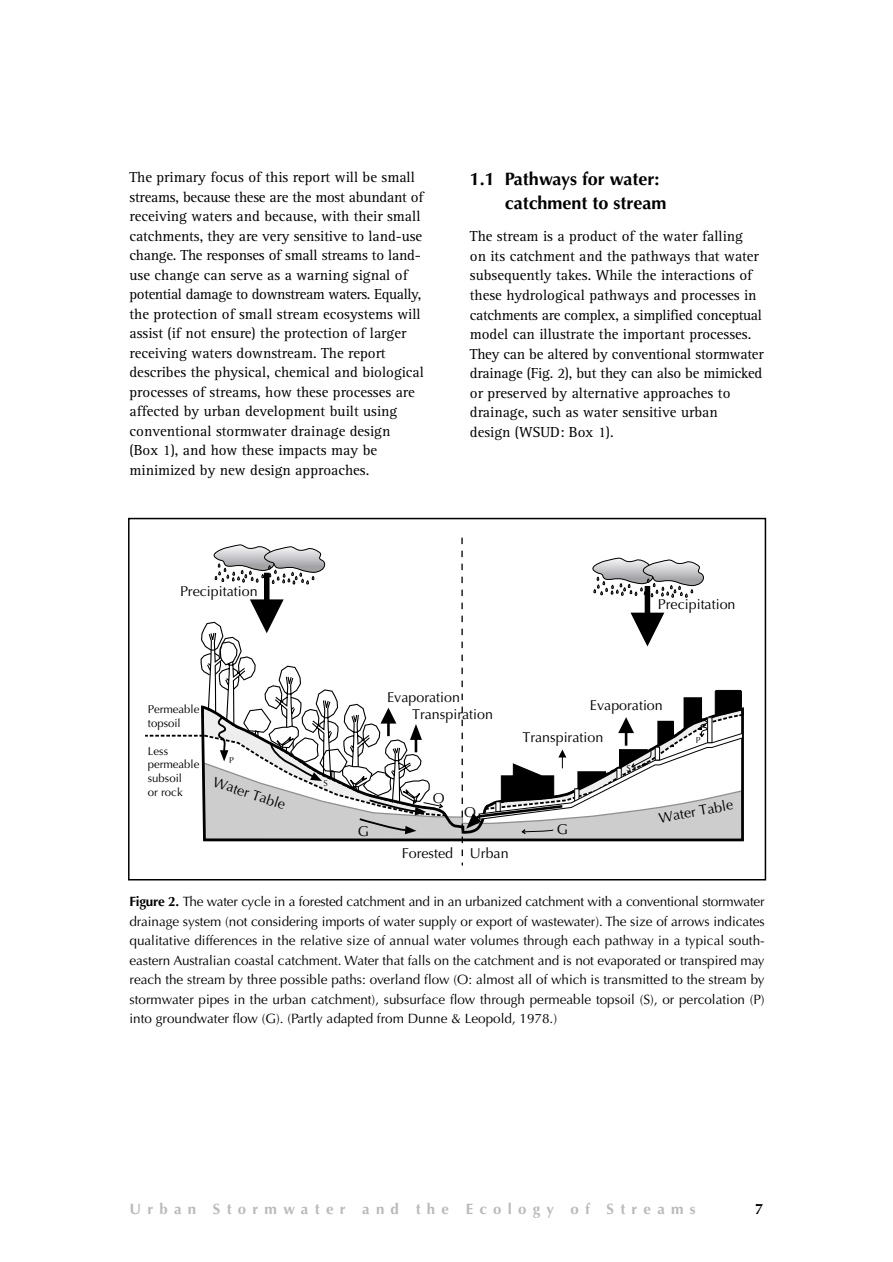
<style>
.page{position:relative;width:893px;height:1262px;background:#fff}
.page>*{position:absolute;margin:0;border:0;box-sizing:border-box;transform-origin:0 0}
.t1{font:700 18px/24px "Optima";color:#000}
.t2{font:15px/19.5px "Rotis Serif";color:#000}
.t3{font:700 15px "Optima";letter-spacing:.415em;color:#bababa}
.t4{font:700 15px "Optima";color:#000}
.t5{font:14.25px "Optima";color:#000}
.t6{font:13.5px/19.5px "Optima";color:#000;text-align:justify}
.t7{font:11.4px/13.5px "Optima";color:#000}
.t8{font:8.55px "Optima";color:#000}
.s1{font-weight:700}
</style>
<div class="page">
<svg style="left:145px;top:537px;width:599px;height:328px"></svg>
<div style="left:128px;top:518px;width:638px;height:362px;border:2px solid #000"></div>
<p class="t2" style="left:129px;top:169px;width:296px">The primary focus of this report will be small streams, because these are the most abundant of receiving waters and because, with their small catchments, they are very sensitive to land-use change. The responses of small streams to land&shy;use change can serve as a warning signal of potential damage to downstream waters. Equally, the protection of small stream ecosystems will assist (if not ensure) the protection of larger receiving waters downstream. The report describes the physical, chemical and biological processes of streams, how these processes are affected by urban development built using conventional stormwater drainage design<br>(Box 1), and how these impacts may be minimized by new design approaches.</p>
<p class="t1" style="left:505px;top:169px;width:163px;text-indent:-35px">1.1 Pathways for water: catchment to stream</p>
<p class="t2" style="left:470px;top:228px;width:295px">The stream is a product of the water falling<br>on its catchment and the pathways that water subsequently takes. While the interactions of these hydrological pathways and processes in catchments are complex, a simplified conceptual model can illustrate the important processes.<br>They can be altered by conventional stormwater drainage (Fig. 2), but they can also be mimicked or preserved by alternative approaches to drainage, such as water sensitive urban<br>design (WSUD: Box 1).</p>
<p class="t5" style="left:180px;top:585px;width:79px">Precipitation</p>
<p class="t7" style="left:148px;top:703px;width:53px">Permeable topsoil</p>
<p class="t7" style="left:148px;top:745px;width:53px">Less permeable subsoil<br>or rock</p>
<p class="t8" style="left:229px;top:757px;width:6px">P</p>
<p class="t5" style="left:215px;top:776px;width:77px;rotate:18deg">Water Table</p>
<p class="t5" style="left:658px;top:598px;width:79px">Precipitation</p>
<p class="t8" style="left:323px;top:779px;width:6px">S</p>
<p class="t5" style="left:387px;top:691px;width:74px">Evaporation</p>
<p class="t5" style="left:412px;top:708px;width:82px">Transpiration</p>
<p class="t5" style="left:590px;top:699px;width:74px">Evaporation</p>
<p class="t5" style="left:522px;top:731px;width:82px">Transpiration</p>
<p class="t8" style="left:626px;top:764px;width:6px">S</p>
<p class="t8" style="left:695px;top:736px;width:6px">P</p>
<p class="t5" style="left:433px;top:792px;width:13px">O</p>
<p class="t5" style="left:464px;top:806px;width:13px">O</p>
<p class="t5" style="left:358px;top:825px;width:13px">G</p>
<p class="t5" style="left:556px;top:823px;width:13px">G</p>
<p class="t5" style="left:402px;top:847px;width:108px">Forested Urban</p>
<p class="t5" style="left:657px;top:812px;width:77px;rotate:-10deg">Water Table</p>
<p class="t6" style="left:129px;top:893px;width:636px"><span class="s1">Figure 2.</span> The water cycle in a forested catchment and in an urbanized catchment with a conventional stormwater drainage system (not considering imports of water supply or export of wastewater). The size of arrows indicates qualitative differences in the relative size of annual water volumes through each pathway in a typical south&shy;eastern Australian coastal catchment. Water that falls on the catchment and is not evaporated or transpired may reach the stream by three possible paths: overland flow (O: almost all of which is transmitted to the stream by stormwater pipes in the urban catchment), subsurface flow through permeable topsoil (S), or percolation (P) into groundwater flow (G). (Partly adapted from Dunne &amp; Leopold, 1978.)</p>
<p class="t3" style="left:129px;top:1202px;width:567px">Urban Stormwater and the Ecology of Streams</p>
<p class="t4" style="left:755px;top:1202px;width:10px">7</p>
</div>
